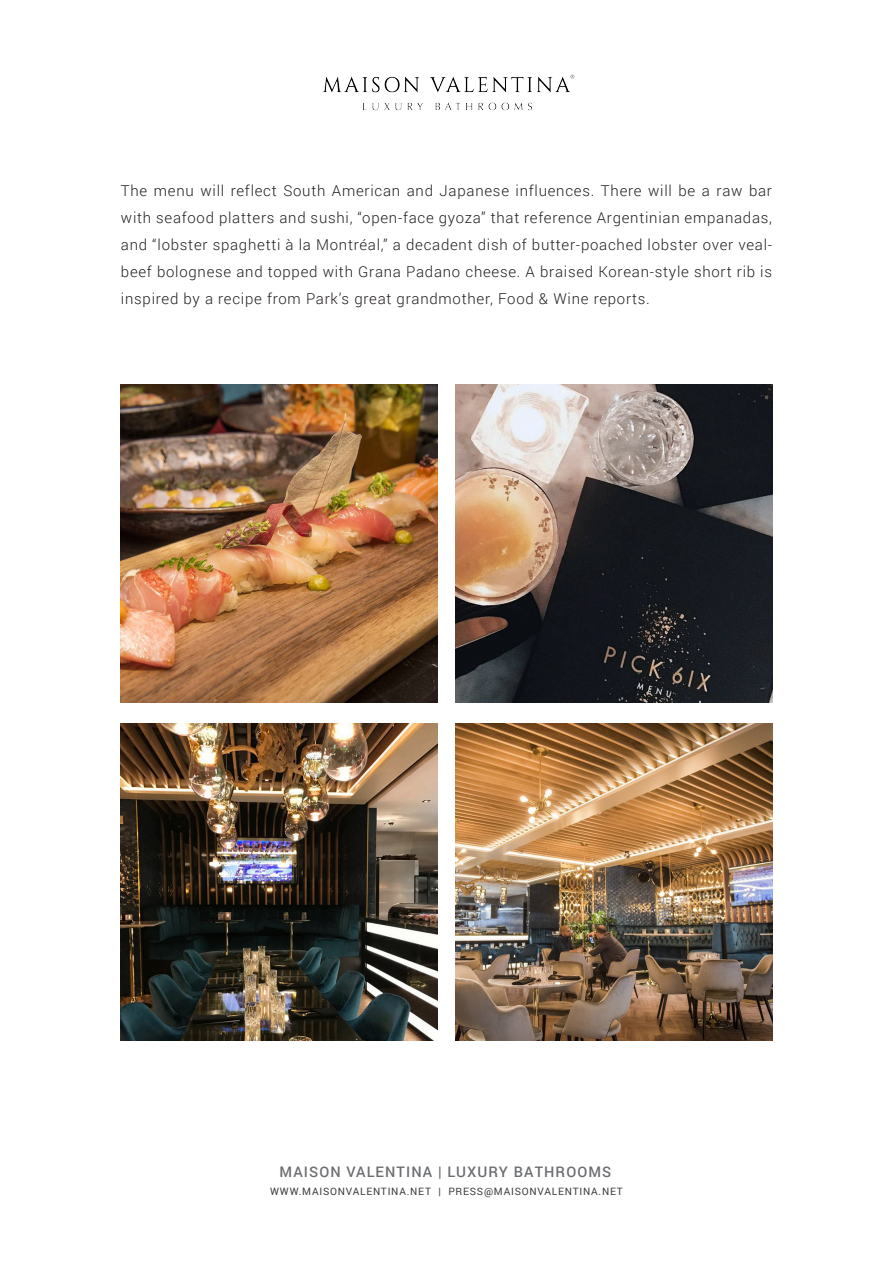
<style>
.page{position:relative;width:893px;height:1263px;background:#fff}
.page>*{position:absolute;margin:0;border:0;box-sizing:border-box;transform-origin:0 0}
.t1{font:300 15px/27px "Roboto";letter-spacing:.05em;color:#231f20;text-align:justify}
.t2{font:500 14.55px "Roboto";letter-spacing:.075em;color:#6c6d70}
.t3{font:10.2px "Roboto";letter-spacing:.075em;color:#3e3e3f}
</style>
<div class="page">
<img style="left:323px;top:74px;width:252px;height:37px">
<img style="left:121px;top:385px;width:316px;height:317px">
<img style="left:455px;top:385px;width:317px;height:317px">
<img style="left:121px;top:723px;width:316px;height:318px">
<img style="left:455px;top:723px;width:317px;height:318px">
<p class="t1" style="left:121px;top:176px;width:653px">The menu will reflect South American and Japanese influences. There will be a raw bar with seafood platters and sushi, “open-face gyoza” that reference Argentinian empanadas, and “lobster spaghetti à la Montréal,” a decadent dish of butter-poached lobster over veal&shy;beef bolognese and topped with Grana Padano cheese. A braised Korean-style short rib is inspired by a recipe from Park’s great grandmother, Food &amp; Wine reports.</p>
<p class="t2" style="left:280px;top:1162px;width:333px">MAISON VALENTINA | LUXURY BATHROOMS</p>
<p class="t3" style="left:270px;top:1184px;width:354px">WWW.MAISONVALENTINA.NET | PRESS@MAISONVALENTINA.NET</p>
</div>
